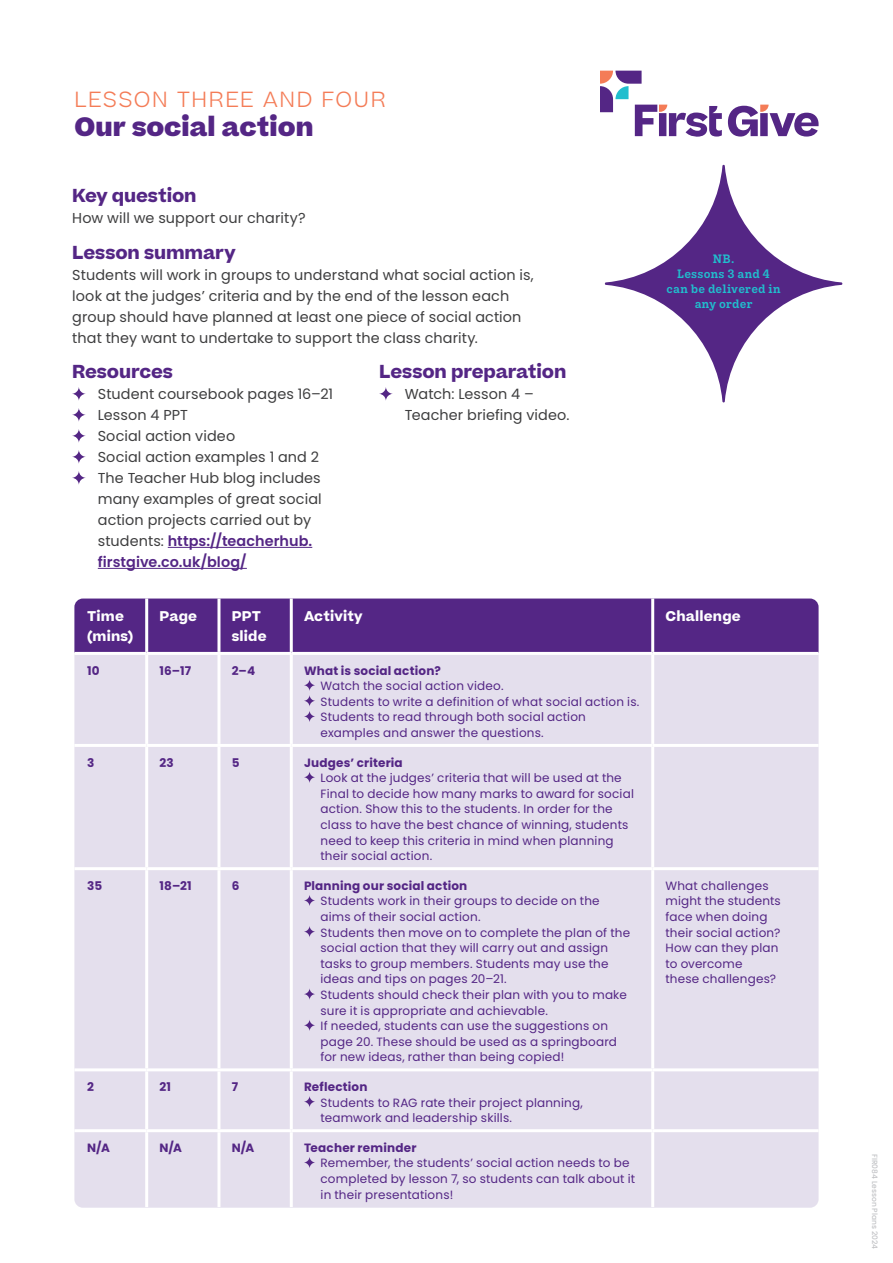
<style>
.page{position:relative;width:893px;height:1263px;background:#fff}
.page>*{position:absolute;margin:0;border:0;box-sizing:border-box;transform-origin:0 0}
.Heading{font:800 25.5px "Beatrice";letter-spacing:.005em;color:#542685}
.LESSON_NUMBER{font:300 21px "Beatrice";letter-spacing:.075em;color:#f47c57}
.Subheading_3{font:700 18px "Beatrice";letter-spacing:-.005em;color:#542685}
.Body_2_Col{font:14.4px/21px "Poppins";letter-spacing:.005em;color:#3e3e3f}
.Body_1_Col{font:14.4px/21px "Poppins";letter-spacing:.005em;color:#3e3e3f}
.Subheading_3-2{font:700 13.5px/19.5px "Beatrice";letter-spacing:.015em;color:#fff}
.Table_Body{font:12px/15.6px "Poppins";letter-spacing:.015em;color:#542685}
.Table_Body-2{font:700 12px "Poppins";letter-spacing:.015em;color:#542685}
.Pull-out__tip_etc{font:600 11.7px/15px "Ivy Style TW";letter-spacing:.02em;color:#21bece;text-align:center}
.t1{font:500 7.5px "Poppins";letter-spacing:.005em;color:#c2c3c6}
.s1{font-weight:600;color:#542685}
</style>
<div class="page">
<div style="left:74px;top:598px;width:745px;height:54px;background:#542685"></div>
<div style="left:74px;top:655px;width:745px;height:553px;background:#e4dfed"></div>
<hr style="left:168px;top:547px;width:144px;height:1px;background:#542685">
<hr style="left:98px;top:568px;width:149px;height:1px;background:#542685">
<svg style="left:72px;top:387px;width:13px;height:13px"></svg>
<svg style="left:72px;top:408px;width:13px;height:13px"></svg>
<svg style="left:72px;top:429px;width:13px;height:13px"></svg>
<svg style="left:72px;top:450px;width:13px;height:13px"></svg>
<svg style="left:72px;top:471px;width:13px;height:13px"></svg>
<svg style="left:379px;top:387px;width:13px;height:13px"></svg>
<hr style="left:145px;top:598px;width:3px;height:54px;background:#fff">
<hr style="left:217px;top:598px;width:3px;height:54px;background:#fff">
<hr style="left:290px;top:598px;width:3px;height:54px;background:#fff">
<hr style="left:651px;top:598px;width:3px;height:54px;background:#fff">
<hr style="left:145px;top:655px;width:3px;height:89px;background:#fff">
<hr style="left:217px;top:655px;width:3px;height:89px;background:#fff">
<hr style="left:290px;top:655px;width:3px;height:89px;background:#fff">
<hr style="left:651px;top:655px;width:3px;height:89px;background:#fff">
<hr style="left:74px;top:744px;width:73px;height:3px;background:#fff">
<hr style="left:147px;top:744px;width:72px;height:3px;background:#fff">
<hr style="left:145px;top:747px;width:3px;height:120px;background:#fff">
<hr style="left:219px;top:744px;width:72px;height:3px;background:#fff">
<hr style="left:217px;top:747px;width:3px;height:120px;background:#fff">
<hr style="left:291px;top:744px;width:362px;height:3px;background:#fff">
<hr style="left:290px;top:747px;width:3px;height:120px;background:#fff">
<hr style="left:653px;top:744px;width:166px;height:3px;background:#fff">
<hr style="left:651px;top:747px;width:3px;height:120px;background:#fff">
<hr style="left:74px;top:867px;width:73px;height:3px;background:#fff">
<hr style="left:147px;top:867px;width:72px;height:3px;background:#fff">
<hr style="left:145px;top:870px;width:3px;height:198px;background:#fff">
<hr style="left:219px;top:867px;width:72px;height:3px;background:#fff">
<hr style="left:217px;top:870px;width:3px;height:198px;background:#fff">
<hr style="left:291px;top:867px;width:362px;height:3px;background:#fff">
<hr style="left:290px;top:870px;width:3px;height:198px;background:#fff">
<hr style="left:653px;top:867px;width:166px;height:3px;background:#fff">
<hr style="left:651px;top:870px;width:3px;height:198px;background:#fff">
<hr style="left:74px;top:1068px;width:73px;height:3px;background:#fff">
<hr style="left:147px;top:1068px;width:72px;height:3px;background:#fff">
<hr style="left:145px;top:1071px;width:3px;height:58px;background:#fff">
<hr style="left:219px;top:1068px;width:72px;height:3px;background:#fff">
<hr style="left:217px;top:1071px;width:3px;height:58px;background:#fff">
<hr style="left:291px;top:1068px;width:362px;height:3px;background:#fff">
<hr style="left:290px;top:1071px;width:3px;height:58px;background:#fff">
<hr style="left:653px;top:1068px;width:166px;height:3px;background:#fff">
<hr style="left:651px;top:1071px;width:3px;height:58px;background:#fff">
<hr style="left:145px;top:1132px;width:3px;height:75px;background:#fff">
<hr style="left:217px;top:1132px;width:3px;height:75px;background:#fff">
<hr style="left:290px;top:1132px;width:3px;height:75px;background:#fff">
<hr style="left:651px;top:1132px;width:3px;height:75px;background:#fff">
<hr style="left:74px;top:1129px;width:73px;height:3px;background:#fff">
<hr style="left:147px;top:1129px;width:72px;height:3px;background:#fff">
<hr style="left:219px;top:1129px;width:72px;height:3px;background:#fff">
<hr style="left:291px;top:1129px;width:362px;height:3px;background:#fff">
<hr style="left:653px;top:1129px;width:166px;height:3px;background:#fff">
<svg style="left:304px;top:680px;width:11px;height:42px"></svg>
<svg style="left:304px;top:772px;width:11px;height:11px"></svg>
<svg style="left:304px;top:895px;width:11px;height:11px"></svg>
<svg style="left:304px;top:926px;width:11px;height:11px"></svg>
<svg style="left:304px;top:988px;width:11px;height:11px"></svg>
<svg style="left:304px;top:1020px;width:11px;height:11px"></svg>
<svg style="left:304px;top:1096px;width:11px;height:11px"></svg>
<svg style="left:304px;top:1157px;width:11px;height:11px"></svg>
<svg style="left:600px;top:71px;width:218px;height:66px"></svg>
<svg style="left:605px;top:165px;width:237px;height:237px"></svg>
<p class="LESSON_NUMBER" style="left:74px;top:86px;width:312px">LESSON THREE AND FOUR</p>
<p class="Heading" style="left:74px;top:109px;width:240px">Our social action</p>
<p class="Subheading_3" style="left:72px;top:183px;width:126px">Key question</p>
<p class="Body_2_Col" style="left:72px;top:208px;width:235px">How will we support our charity?</p>
<p class="Subheading_3" style="left:72px;top:240px;width:165px">Lesson summary</p>
<p class="Body_1_Col" style="left:72px;top:264px;width:463px">Students will work in groups to understand what social action is, look at the judges’ criteria and by the end of the lesson each group should have planned at least one piece of social action that they want to undertake to support the class charity.</p>
<p class="Subheading_3" style="left:72px;top:359px;width:102px">Resources</p>
<p class="Body_2_Col" style="left:98px;top:383px;width:237px">Student coursebook pages 16–21</p>
<p class="Body_2_Col" style="left:98px;top:404px;width:92px">Lesson 4 PPT</p>
<p class="Body_2_Col" style="left:98px;top:425px;width:139px">Social action video</p>
<p class="Body_2_Col" style="left:98px;top:446px;width:223px">Social action examples 1 and 2</p>
<p class="Body_2_Col" style="left:98px;top:467px;width:225px">The Teacher Hub blog includes many examples of great social action projects carried out by students: <span class="s1">https://teacherhub. firstgive.co.uk/blog/</span></p>
<p class="Subheading_3" style="left:379px;top:359px;width:189px">Lesson preparation</p>
<p class="Body_2_Col" style="left:405px;top:383px;width:166px">Watch: Lesson 4 –<br>Teacher briefing video.</p>
<p class="Pull-out__tip_etc" style="left:667px;top:250px;width:116px">NB.<br>Lessons 3 and 4 can be delivered in any order</p>
<p class="Subheading_3-2" style="left:87px;top:607px;width:48px">Time (mins)</p>
<p class="Subheading_3-2" style="left:159px;top:607px;width:39px">Page</p>
<p class="Subheading_3-2" style="left:232px;top:607px;width:36px">PPT slide</p>
<p class="Subheading_3-2" style="left:304px;top:607px;width:60px">Activity</p>
<p class="Subheading_3-2" style="left:665px;top:607px;width:77px">Challenge</p>
<p class="Table_Body-2" style="left:87px;top:663px;width:14px">10</p>
<p class="Table_Body-2" style="left:159px;top:663px;width:33px">16–17</p>
<p class="Table_Body-2" style="left:232px;top:663px;width:25px">2–4</p>
<p class="Table_Body-2" style="left:304px;top:663px;width:138px">What is social action?</p>
<p class="Table_Body" style="left:321px;top:678px;width:185px">Watch the social action video.</p>
<p class="Table_Body" style="left:321px;top:694px;width:320px">Students to write a definition of what social action is.</p>
<p class="Table_Body" style="left:321px;top:709px;width:267px">Students to read through both social action examples and answer the questions.</p>
<p class="Table_Body-2" style="left:87px;top:755px;width:9px">3</p>
<p class="Table_Body-2" style="left:159px;top:755px;width:16px">23</p>
<p class="Table_Body-2" style="left:232px;top:755px;width:9px">5</p>
<p class="Table_Body-2" style="left:304px;top:755px;width:100px">Judges’ criteria</p>
<p class="Table_Body" style="left:321px;top:770px;width:315px">Look at the judges’ criteria that will be used at the Final to decide how many marks to award for social action. Show this to the students. In order for the class to have the best chance of winning, students need to keep this criteria in mind when planning their social action.</p>
<p class="Table_Body-2" style="left:87px;top:878px;width:17px">35</p>
<p class="Table_Body-2" style="left:159px;top:878px;width:34px">18–21</p>
<p class="Table_Body-2" style="left:232px;top:878px;width:9px">6</p>
<p class="Table_Body-2" style="left:304px;top:878px;width:165px">Planning our social action</p>
<p class="Table_Body" style="left:321px;top:893px;width:281px">Students work in their groups to decide on the aims of their social action.</p>
<p class="Table_Body" style="left:321px;top:925px;width:311px">Students then move on to complete the plan of the social action that they will carry out and assign tasks to group members. Students may use the ideas and tips on pages 20–21.</p>
<p class="Table_Body" style="left:321px;top:987px;width:308px">Students should check their plan with you to make sure it is appropriate and achievable.</p>
<p class="Table_Body" style="left:321px;top:1018px;width:298px">If needed, students can use the suggestions on page 20. These should be used as a springboard for new ideas, rather than being copied!</p>
<p class="Table_Body" style="left:665px;top:878px;width:117px">What challenges might the students face when doing their social action?<br>How can they plan to overcome</p>
<p class="Table_Body" style="left:665px;top:971px;width:112px">these challenges?</p>
<p class="Table_Body-2" style="left:87px;top:1080px;width:8px">2</p>
<p class="Table_Body-2" style="left:159px;top:1080px;width:13px">21</p>
<p class="Table_Body-2" style="left:232px;top:1080px;width:8px">7</p>
<p class="Table_Body-2" style="left:304px;top:1080px;width:65px">Reflection</p>
<p class="Table_Body" style="left:321px;top:1095px;width:264px">Students to RAG rate their project planning, teamwork and leadership skills.</p>
<p class="Table_Body-2" style="left:87px;top:1141px;width:24px">N/A</p>
<p class="Table_Body-2" style="left:159px;top:1141px;width:24px">N/A</p>
<p class="Table_Body-2" style="left:232px;top:1141px;width:24px">N/A</p>
<p class="Table_Body-2" style="left:304px;top:1141px;width:114px">Teacher reminder</p>
<p class="Table_Body" style="left:321px;top:1155px;width:316px">Remember, the students’ social action needs to be completed by lesson 7, so students can talk about it in their presentations!</p>
<p class="t1" style="left:879px;top:1154px;width:97px;rotate:90deg">FIR084 Lesson Plans 2024</p>
</div>
